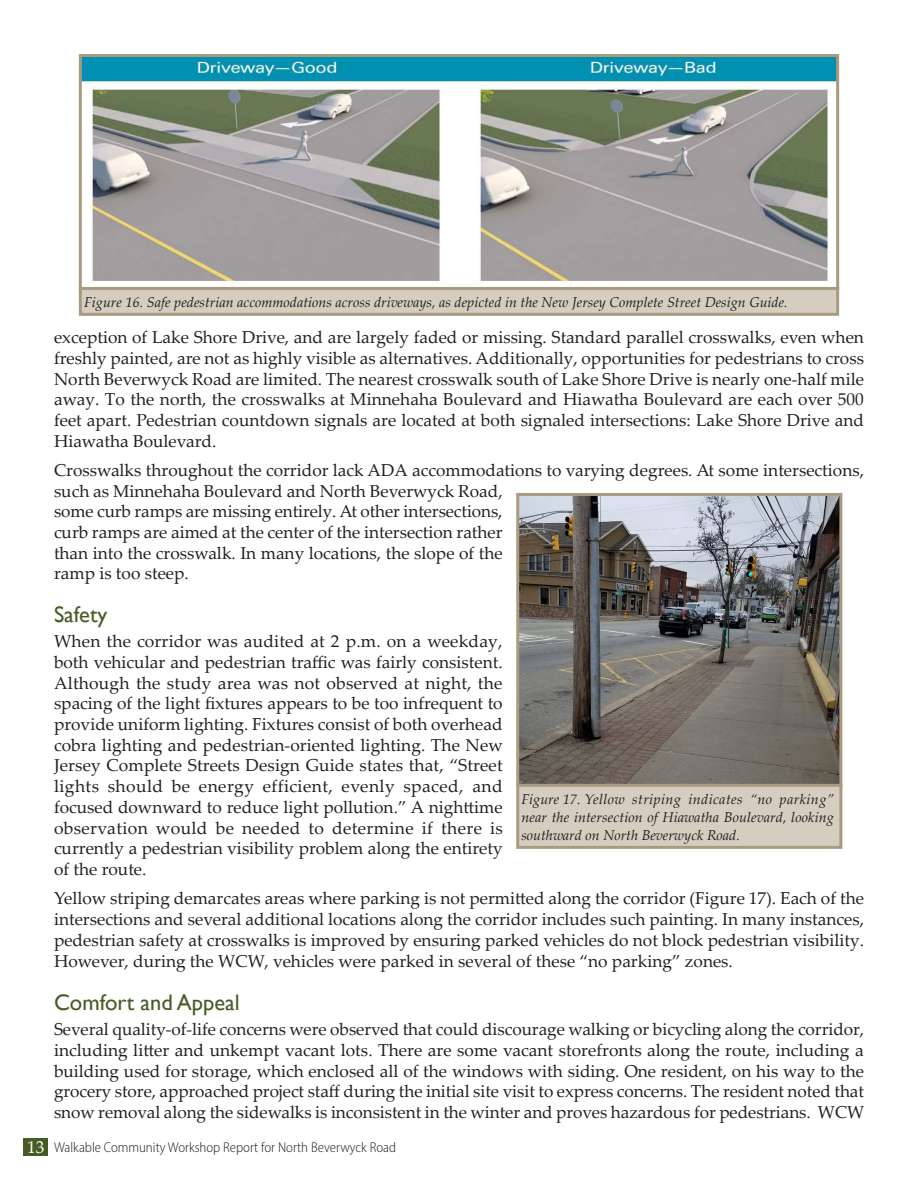
<style>
.page{position:relative;width:918px;height:1188px;background:#fff}
.page>*{position:absolute;margin:0;border:0;box-sizing:border-box;transform-origin:0 0}
.Heading_3__Sub_Sub_H{font:22.5px "Gill Sans";color:#465c24}
.Body{font:17.25px/20.7px "Palatino Linotype";color:#231f20;text-align:justify}
.t1{font:italic 14.25px/18px "Palatino Linotype";color:#231f20;text-align:justify}
.t2{font:300 semi-condensed 14.25px "Myriad Pro";color:#231f20}
.s1{font-family:"Palatino Linotype";font-weight:400;font-stretch:normal;font-size:17.25px;color:#fff}
</style>
<div class="page">
<div style="left:24px;top:1138px;width:24px;height:18px;background:#465c24"></div>
<img style="left:83px;top:58px;width:752px;height:228px">
<div style="left:79px;top:54px;width:760px;height:236px;border:3px solid #a99b80"></div>
<div style="left:80px;top:288px;width:758px;height:26px;background:#d4cdc0"></div>
<div style="left:79px;top:287px;width:760px;height:29px;border:3px solid #a99b80"></div>
<img style="left:520px;top:497px;width:318px;height:286px">
<div style="left:516px;top:493px;width:326px;height:294px;border:3px solid #a99b80"></div>
<div style="left:518px;top:785px;width:323px;height:62px;background:#d4cdc0"></div>
<div style="left:516px;top:784px;width:326px;height:65px;border:3px solid #a99b80"></div>
<p class="t1" style="left:84px;top:293px;width:705px">Figure 16. Safe pedestrian accommodations across driveways, as depicted in the New Jersey Complete Street Design Guide.</p>
<p class="Body" style="left:54px;top:326px;width:812px">exception of Lake Shore Drive, and are largely faded or missing. Standard parallel crosswalks, even when freshly painted, are not as highly visible as alternatives. Additionally, opportunities for pedestrians to cross North Beverwyck Road are limited. The nearest crosswalk south of Lake Shore Drive is nearly one-half mile away. To the north, the crosswalks at Minnehaha Boulevard and Hiawatha Boulevard are each over 500 feet apart. Pedestrian countdown signals are located at both signaled intersections: Lake Shore Drive and Hiawatha Boulevard.</p>
<p class="Body" style="left:54px;top:459px;width:812px;text-align:left">Crosswalks throughout the corridor lack ADA accommodations to varying degrees. At some intersections, such as Minnehaha Boulevard and North Beverwyck Road,<br>some curb ramps are missing entirely. At other intersections,<br>curb ramps are aimed at the center of the intersection rather<br>than into the crosswalk. In many locations, the slope of the<br>ramp is too steep.</p>
<p class="Heading_3__Sub_Sub_H" style="left:54px;top:602px;width:55px">Safety</p>
<p class="Body" style="left:54px;top:630px;width:450px">When the corridor was audited at 2 p.m. on a weekday, both vehicular and pedestrian traffic was fairly consistent.<br>Although the study area was not observed at night, the spacing of the light fixtures appears to be too infrequent to provide uniform lighting. Fixtures consist of both overhead cobra lighting and pedestrian-oriented lighting. The New Jersey Complete Streets Design Guide states that, “Street lights should be energy efficient, evenly spaced, and focused downward to reduce light pollution.” A nighttime observation would be needed to determine if there is currently a pedestrian visibility problem along the entirety of the route.</p>
<p class="Body" style="left:54px;top:887px;width:812px">Yellow striping demarcates areas where parking is not permitted along the corridor (Figure 17). Each of the intersections and several additional locations along the corridor includes such painting. In many instances, pedestrian safety at crosswalks is improved by ensuring parked vehicles do not block pedestrian visibility.<br>However, during the WCW, vehicles were parked in several of these “no parking” zones.</p>
<p class="Heading_3__Sub_Sub_H" style="left:54px;top:990px;width:187px">Comfort and Appeal</p>
<p class="Body" style="left:54px;top:1018px;width:812px">Several quality-of-life concerns were observed that could discourage walking or bicycling along the corridor, including litter and unkempt vacant lots. There are some vacant storefronts along the route, including a building used for storage, which enclosed all of the windows with siding. One resident, on his way to the grocery store, approached project staff during the initial site visit to express concerns. The resident noted that snow removal along the sidewalks is inconsistent in the winter and proves hazardous for pedestrians. WCW</p>
<p class="t1" style="left:521px;top:790px;width:314px">Figure 17. Yellow striping indicates “no parking” near the intersection of Hiawatha Boulevard, looking southward on North Beverwyck Road.</p>
<p class="t2" style="left:27px;top:1139px;width:370px"><span class="s1">13</span> Walkable Community Workshop Report for North Beverwyck Road</p>
</div>
